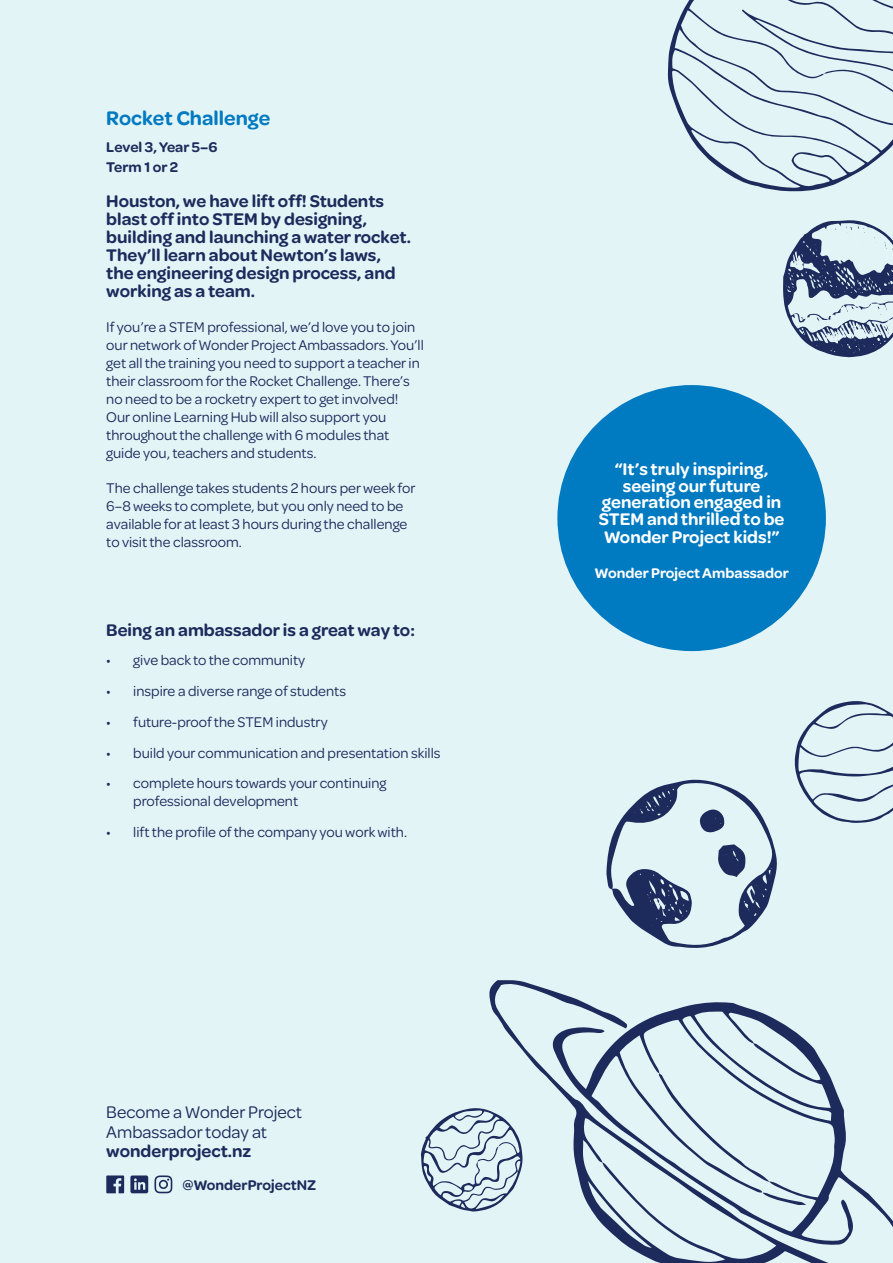
<style>
.page{position:relative;width:893px;height:1263px;background:#e3f4f7}
.page>*{position:absolute;margin:0;border:0;box-sizing:border-box;transform-origin:0 0}
.Programme_Title{font:600 21px "Omnes";color:#007ac0}
.Intro{font:600 18px/18px "Omnes";color:#1c2b5b}
.Intro-2{font:600 18px/17px "Omnes";color:#fff;text-align:center}
.Body_Copy{font:18px/19.5px "Omnes";color:#1c2b5b}
.Intro-3{font:15px/18px "Omnes";color:#1c2b5b}
.Intro-4{font:600 15px "Omnes";color:#fff}
.Intro-5{font:600 15px/19.5px "Omnes";color:#1c2b5b}
.Body_Copy-2{font:600 15px "Omnes";color:#1c2b5b}
.s1{font-weight:600}
</style>
<div class="page">
<div style="left:557px;top:385px;width:269px;height:266px;background:#007ac0;border-radius:50%"></div>
<svg style="left:489px;top:980px;width:404px;height:283px"></svg>
<svg style="left:659px;top:1073px;width:110px;height:109px"></svg>
<svg style="left:762px;top:1192px;width:44px;height:13px"></svg>
<svg style="left:606px;top:779px;width:171px;height:169px"></svg>
<svg style="left:421px;top:1107px;width:102px;height:104px"></svg>
<svg style="left:794px;top:701px;width:99px;height:122px"></svg>
<svg style="left:783px;top:220px;width:110px;height:137px"></svg>
<svg style="left:668px;top:0;width:225px;height:191px"></svg>
<svg style="left:106px;top:1175px;width:18px;height:18px"></svg>
<svg style="left:154px;top:1175px;width:18px;height:18px"></svg>
<svg style="left:130px;top:1175px;width:18px;height:18px"></svg>
<p class="Programme_Title" style="left:106px;top:103px;width:165px">Rocket Challenge</p>
<p class="Intro-5" style="left:106px;top:137px;width:113px">Level 3, Year 5–6<br>Term 1 or 2</p>
<p class="Intro" style="left:106px;top:191px;width:306px">Houston, we have lift off! Students blast off into STEM by designing, building and launching a water rocket.<br>They’ll learn about Newton’s laws, the engineering design process, and working as a team.</p>
<p class="Intro-3" style="left:106px;top:317px;width:319px">If you’re a STEM professional, we’d love you to join our network of Wonder Project Ambassadors. You’ll get all the training you need to support a teacher in their classroom for the Rocket Challenge. There’s no need to be a rocketry expert to get involved!<br>Our online Learning Hub will also support you throughout the challenge with 6 modules that guide you, teachers and students.</p>
<p class="Intro-3" style="left:106px;top:478px;width:311px">The challenge takes students 2 hours per week for 6–8 weeks to complete, but you only need to be available for at least 3 hours during the challenge to visit the classroom.</p>
<p class="Intro" style="left:106px;top:620px;width:310px">Being an ambassador is a great way to:</p>
<p class="Intro-3" style="left:106px;top:650px;width:200px">• give back to the community</p>
<p class="Intro-3" style="left:106px;top:681px;width:241px">• inspire a diverse range of students</p>
<p class="Intro-3" style="left:106px;top:712px;width:223px">• future-proof the STEM industry</p>
<p class="Intro-3" style="left:106px;top:743px;width:336px">• build your communication and presentation skills</p>
<p class="Intro-3" style="left:133px;top:773px;width:255px;text-indent:-27px">• complete hours towards your continuing professional development</p>
<p class="Intro-3" style="left:106px;top:822px;width:302px">• lift the profile of the company you work with.</p>
<p class="Body_Copy" style="left:106px;top:1101px;width:197px">Become a Wonder Project<br>Ambassador today at <span class="s1">wonderproject.nz</span></p>
<p class="Body_Copy-2" style="left:182px;top:1174px;width:135px">@WonderProjectNZ</p>
<p class="Intro-2" style="left:599px;top:460px;width:187px">“It’s truly inspiring, seeing our future generation engaged in<br>STEM and thrilled to be<br>Wonder Project kids!”</p>
<p class="Intro-4" style="left:595px;top:562px;width:196px">Wonder Project Ambassador</p>
</div>
